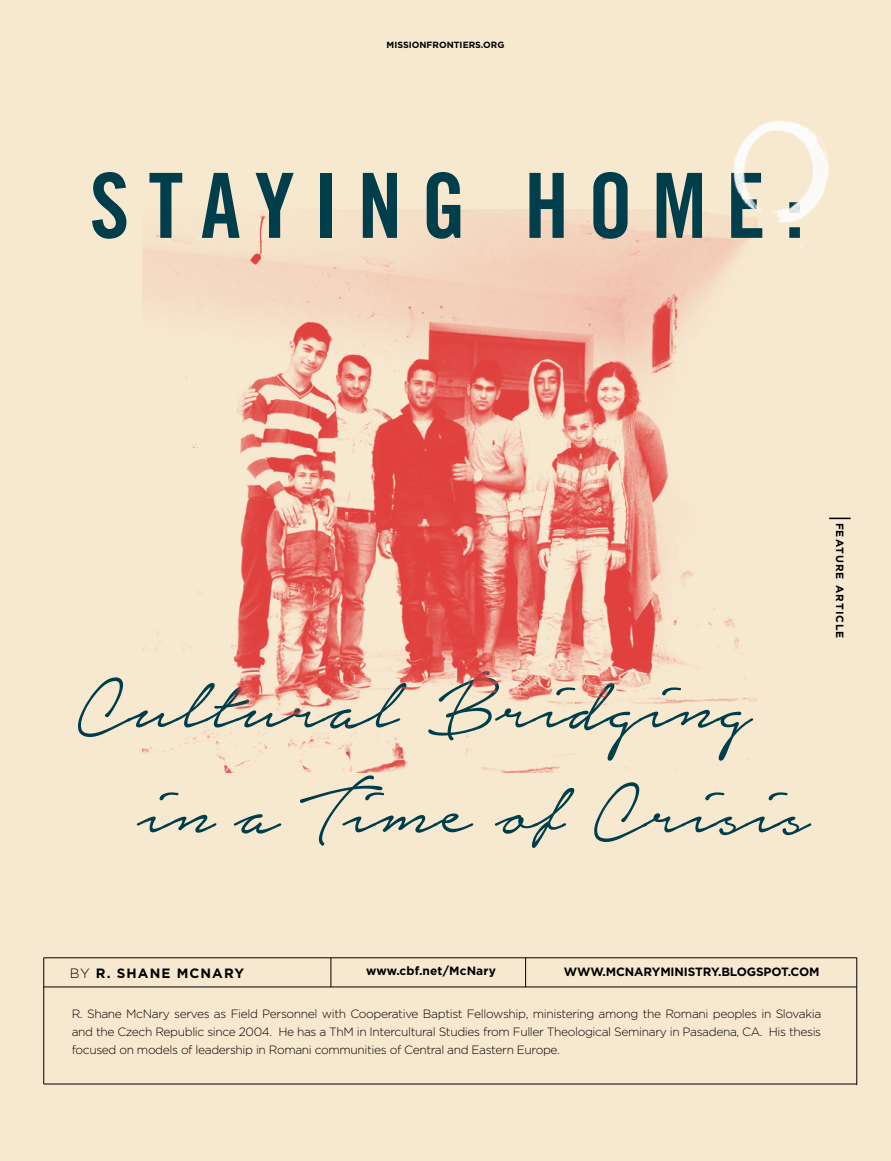
<style>
.page{position:relative;width:891px;height:1161px;background:#f7e9d0}
.page>*{position:absolute;margin:0;border:0;box-sizing:border-box;transform-origin:0 0}
.t1{font:102px/105px "Notera Personal Use Only";color:#003e4b;text-align:center}
.t2{font:90px "Trade Gothic LT Std Bd Cn 20";letter-spacing:.21em;color:#003e4b}
.t3{font:700 13.5px "Gotham";letter-spacing:.08em;color:#000}
.t4{font:300 12px/18px "Gotham";letter-spacing:-.03em;color:#000;text-align:justify}
.t5{font:700 12px "Gotham";letter-spacing:-.01em;color:#000}
.t6{font:700 12px "Gotham";letter-spacing:.01em;color:#000}
.t7{font:700 10.5px "Gotham";letter-spacing:.1em;color:#000}
.t8{font:700 9px "Gotham";color:#000}
.s1{font-weight:300}
</style>
<div class="page">
<img style="left:142px;top:210px;width:615px;height:563px">
<svg style="left:829px;top:518px;width:22px;height:1px"></svg>
<hr style="left:44px;top:1084px;width:813px;height:1px;background:#000">
<hr style="left:43px;top:958px;width:1px;height:126px;background:#000">
<svg style="left:331px;top:958px;width:1px;height:29px"></svg>
<hr style="left:44px;top:987px;width:813px;height:1px;background:#000">
<hr style="left:44px;top:957px;width:813px;height:1px;background:#000">
<hr style="left:856px;top:958px;width:1px;height:127px;background:#000">
<hr style="left:525px;top:957px;width:1px;height:30px;background:#000">
<img style="left:672px;top:120px;width:157px;height:150px">
<p class="t8" style="left:387px;top:39px;width:119px">MISSIONFRONTIERS.ORG</p>
<h2 class="t2" style="left:90px;top:151px;width:717px">STAYING HOME:</h2>
<h1 class="t1" style="left:78px;top:656px;width:734px">Cultural Bridging in a Time of Crisis</h1>
<p class="t7" style="left:847px;top:523px;width:117px;rotate:90deg">FEATURE ARTICLE</p>
<p class="t6" style="left:366px;top:963px;width:131px">www.cbf.net/McNary</p>
<p class="t5" style="left:564px;top:964px;width:257px">WWW.MCNARYMINISTRY.BLOGSPOT.COM</p>
<p class="t3" style="left:70px;top:964px;width:176px"><span class="s1">BY</span> R. SHANE MCNARY</p>
<p class="t4" style="left:72px;top:1004px;width:751px">R. Shane McNary serves as Field Personnel with Cooperative Baptist Fellowship, ministering among the Romani peoples in Slovakia and the Czech Republic since 2004. He has a ThM in Intercultural Studies from Fuller Theological Seminary in Pasadena, CA. His thesis focused on models of leadership in Romani communities of Central and Eastern Europe.</p>
</div>
